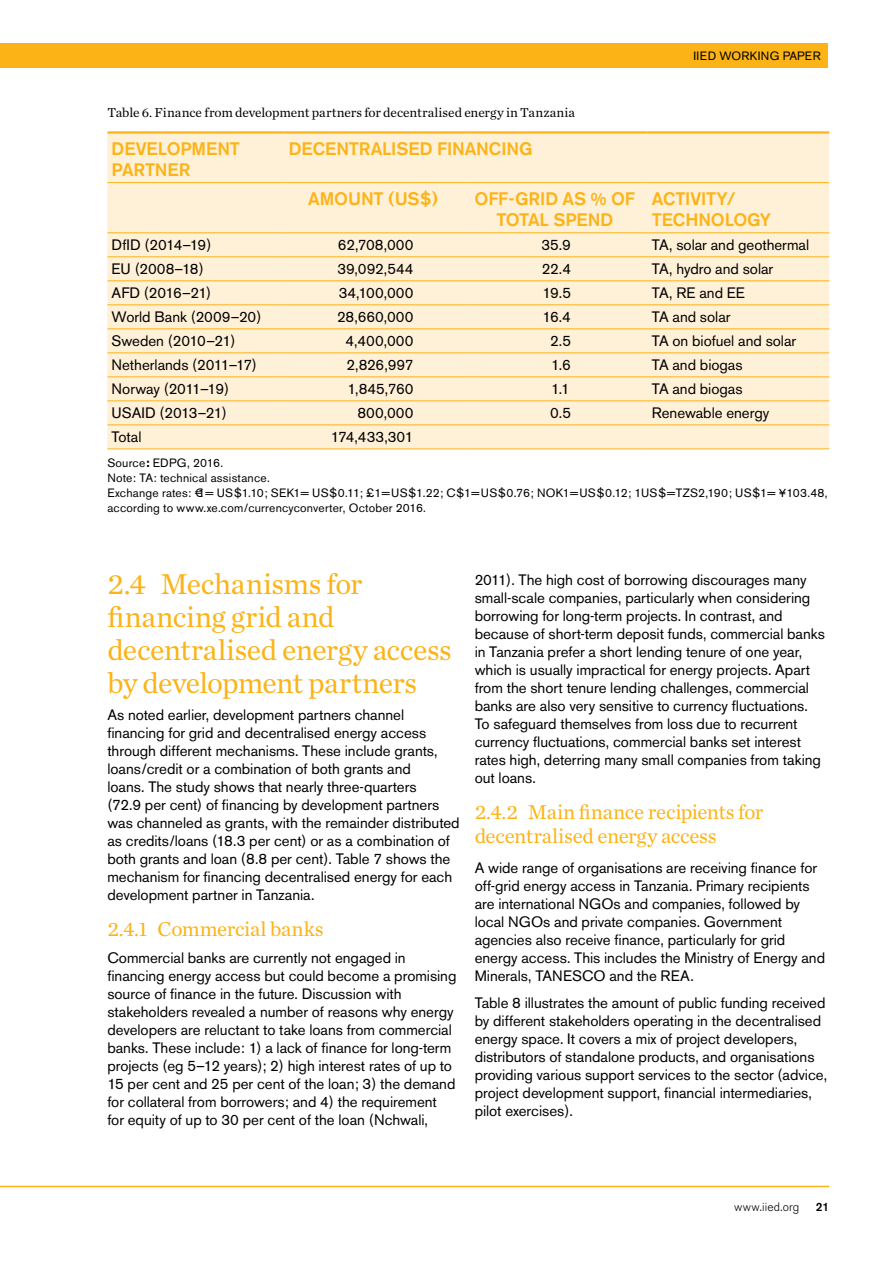
<style>
.page{position:relative;width:893px;height:1263px;background:#fff}
.page>*{position:absolute;margin:0;border:0;box-sizing:border-box;transform-origin:0 0}
.t1{font:30px/33px "Chronicle Text G1";letter-spacing:-.015em;color:#fcb316}
.t2{font:21px/24px "Chronicle Text G1";letter-spacing:-.015em;color:#fcb316}
.t3{font:500 18px/21px "Akzidenz Grotesk BE";letter-spacing:-.005em;color:#fcb316}
.t4{font:15px/18px "Akzidenz Grotesk BE";color:#000}
.t5{font:15px "Akzidenz Grotesk BE";letter-spacing:-.03em;color:#000}
.t6{font:15px "Akzidenz Grotesk BE";letter-spacing:-.02em;color:#000}
.t7{font:13.5px "Chronicle Text G1";color:#000}
.t8{font:12px/15px "Akzidenz Grotesk BE";letter-spacing:.02em;color:#000}
.t9{font:300 12px "Akzidenz Grotesk BE";letter-spacing:.015em;color:#000}
.t10{font:500 12px "Akzidenz Grotesk BE";color:#000}
.s1{font-weight:700}
</style>
<div class="page">
<div style="left:0;top:43px;width:828px;height:24px;background:#fcb316"></div>
<hr style="left:0;top:1186px;width:829px;height:1px;background:#fcb316">
<div style="left:107px;top:134px;width:722px;height:314px;background:#fff0d8"></div>
<hr style="left:107px;top:182px;width:178px;height:1px;background:#fcb316">
<hr style="left:285px;top:182px;width:181px;height:1px;background:#fcb316">
<hr style="left:466px;top:182px;width:182px;height:1px;background:#fcb316">
<hr style="left:648px;top:182px;width:181px;height:1px;background:#fcb316">
<hr style="left:107px;top:256px;width:178px;height:1px;background:#fcb316">
<hr style="left:285px;top:256px;width:181px;height:1px;background:#fcb316">
<hr style="left:466px;top:256px;width:182px;height:1px;background:#fcb316">
<hr style="left:648px;top:256px;width:181px;height:1px;background:#fcb316">
<hr style="left:107px;top:280px;width:178px;height:1px;background:#fcb316">
<hr style="left:285px;top:280px;width:181px;height:1px;background:#fcb316">
<hr style="left:466px;top:280px;width:182px;height:1px;background:#fcb316">
<hr style="left:648px;top:280px;width:181px;height:1px;background:#fcb316">
<hr style="left:107px;top:304px;width:178px;height:1px;background:#fcb316">
<hr style="left:285px;top:304px;width:181px;height:1px;background:#fcb316">
<hr style="left:466px;top:304px;width:182px;height:1px;background:#fcb316">
<hr style="left:648px;top:304px;width:181px;height:1px;background:#fcb316">
<hr style="left:107px;top:328px;width:178px;height:1px;background:#fcb316">
<hr style="left:285px;top:328px;width:181px;height:1px;background:#fcb316">
<hr style="left:466px;top:328px;width:182px;height:1px;background:#fcb316">
<hr style="left:648px;top:328px;width:181px;height:1px;background:#fcb316">
<hr style="left:107px;top:352px;width:178px;height:1px;background:#fcb316">
<hr style="left:285px;top:352px;width:181px;height:1px;background:#fcb316">
<hr style="left:466px;top:352px;width:182px;height:1px;background:#fcb316">
<hr style="left:648px;top:352px;width:181px;height:1px;background:#fcb316">
<hr style="left:107px;top:376px;width:178px;height:1px;background:#fcb316">
<hr style="left:285px;top:376px;width:181px;height:1px;background:#fcb316">
<hr style="left:466px;top:376px;width:182px;height:1px;background:#fcb316">
<hr style="left:648px;top:376px;width:181px;height:1px;background:#fcb316">
<hr style="left:107px;top:400px;width:178px;height:1px;background:#fcb316">
<hr style="left:285px;top:400px;width:181px;height:1px;background:#fcb316">
<hr style="left:466px;top:400px;width:182px;height:1px;background:#fcb316">
<hr style="left:648px;top:400px;width:181px;height:1px;background:#fcb316">
<hr style="left:107px;top:424px;width:178px;height:1px;background:#fcb316">
<hr style="left:285px;top:424px;width:181px;height:1px;background:#fcb316">
<hr style="left:466px;top:424px;width:182px;height:1px;background:#fcb316">
<hr style="left:648px;top:424px;width:181px;height:1px;background:#fcb316">
<hr style="left:107px;top:448px;width:178px;height:1px;background:#fcb316">
<hr style="left:285px;top:448px;width:181px;height:1px;background:#fcb316">
<hr style="left:466px;top:448px;width:182px;height:1px;background:#fcb316">
<hr style="left:648px;top:448px;width:181px;height:1px;background:#fcb316">
<hr style="left:107px;top:131px;width:178px;height:3px;background:#fcb316">
<hr style="left:285px;top:131px;width:181px;height:3px;background:#fcb316">
<hr style="left:466px;top:131px;width:182px;height:3px;background:#fcb316">
<hr style="left:648px;top:131px;width:181px;height:3px;background:#fcb316">
<hr style="left:107px;top:232px;width:178px;height:1px;background:#fcb316">
<hr style="left:285px;top:232px;width:181px;height:1px;background:#fcb316">
<hr style="left:466px;top:232px;width:182px;height:1px;background:#fcb316">
<hr style="left:648px;top:232px;width:181px;height:1px;background:#fcb316">
<p class="t8" style="left:693px;top:48px;width:129px">IIED Working paper</p>
<p class="t7" style="left:107px;top:102px;width:469px">Table 6. Finance from development partners for decentralised energy in Tanzania</p>
<p class="t3" style="left:112px;top:138px;width:130px">DEVELOPMENT<br>PARTNER</p>
<p class="t3" style="left:289px;top:138px;width:245px">DECENTRALISED FI NANCI NG</p>
<p class="t3" style="left:308px;top:188px;width:131px">AMOUNT (US$)</p>
<p class="t3" style="left:475px;top:188px;width:12px">OFF</p>
<p class="t3" style="left:496px;top:188px;width:136px;text-indent:12px">-GRID AS % OF<br>TOTAL SPEND</p>
<p class="t3" style="left:652px;top:188px;width:121px">ACTIVITY/<br>TECHNOLOGY</p>
<p class="t4" style="left:112px;top:236px;width:101px">DfID (2014–19)</p>
<p class="t4" style="left:338px;top:236px;width:77px">62,708,000</p>
<p class="t4" style="left:541px;top:236px;width:31px">35.9</p>
<p class="t4" style="left:652px;top:236px;width:159px">TA, solar and geothermal</p>
<p class="t4" style="left:112px;top:260px;width:94px">EU (2008–18)</p>
<p class="t4" style="left:337px;top:260px;width:78px">39,092,544</p>
<p class="t4" style="left:542px;top:260px;width:31px">22.4</p>
<p class="t4" style="left:652px;top:260px;width:123px">TA, hydro and solar</p>
<p class="t5" style="left:112px;top:284px;width:101px">AFD (2016–21)</p>
<p class="t4" style="left:339px;top:284px;width:76px">34,100,000</p>
<p class="t4" style="left:543px;top:284px;width:30px">19.5</p>
<p class="t4" style="left:652px;top:284px;width:94px">TA, RE and EE</p>
<p class="t4" style="left:112px;top:308px;width:151px">World Bank (2009–20)</p>
<p class="t4" style="left:337px;top:308px;width:78px">28,660,000</p>
<p class="t4" style="left:542px;top:308px;width:30px">16.4</p>
<p class="t4" style="left:652px;top:308px;width:80px">TA and solar</p>
<p class="t4" style="left:112px;top:332px;width:125px">Sweden (2010–21)</p>
<p class="t4" style="left:345px;top:332px;width:70px">4,400,000</p>
<p class="t4" style="left:550px;top:332px;width:23px">2.5</p>
<p class="t4" style="left:652px;top:332px;width:146px">TA on biofuel and solar</p>
<p class="t4" style="left:112px;top:356px;width:147px">Netherlands (2011–17)</p>
<p class="t4" style="left:346px;top:356px;width:69px">2,826,997</p>
<p class="t4" style="left:551px;top:356px;width:21px">1.6</p>
<p class="t4" style="left:652px;top:356px;width:92px">TA and biogas</p>
<p class="t4" style="left:112px;top:380px;width:119px">Norway (2011–19)</p>
<p class="t4" style="left:347px;top:380px;width:68px">1,845,760</p>
<p class="t4" style="left:551px;top:380px;width:20px">1.1</p>
<p class="t4" style="left:652px;top:380px;width:92px">TA and biogas</p>
<p class="t4" style="left:112px;top:404px;width:117px">USAID (2013–21)</p>
<p class="t4" style="left:357px;top:404px;width:58px">800,000</p>
<p class="t4" style="left:550px;top:404px;width:22px">0.5</p>
<p class="t4" style="left:652px;top:404px;width:119px">Renewable energy</p>
<p class="t4" style="left:112px;top:428px;width:32px">Total</p>
<p class="t6" style="left:331px;top:428px;width:84px">174,433,301</p>
<p class="t8" style="left:107px;top:456px;width:722px">Source<span class="s1">:</span> EDPG, 2016.<br>Note: TA: technical assistance.<br>Exchange rates: €1= US$1.10; SEK1= US$0.11; £1=US$1.22; C$1=US$0.76; NOK1=US$0.12; 1US$=TZS2,190; US$1= ¥103.48, according to www.xe.com/currencyconverter, October 2016.</p>
<h1 class="t1" style="left:107px;top:566px;width:346px">2.4 Mechanisms for financing grid and decentralised energy access by development partners</h1>
<p class="t4" style="left:107px;top:706px;width:354px">As noted earlier, development partners channel financing for grid and decentralised energy access through different mechanisms. These include grants, loans/credit or a combination of both grants and<br>loans. The study shows that nearly three-quarters<br>(72.9 per cent) of financing by development partners was channeled as grants, with the remainder distributed as credits/loans (18.3 per cent) or as a combination of both grants and loan (8.8 per cent). Table 7 shows the mechanism for financing decentralised energy for each development partner in Tanzania.</p>
<h2 class="t2" style="left:107px;top:916px;width:218px">2.4.1 Commercial banks</h2>
<p class="t4" style="left:107px;top:949px;width:351px">Commercial banks are currently not engaged in financing energy access but could become a promising source of finance in the future. Discussion with stakeholders revealed a number of reasons why energy developers are reluctant to take loans from commercial banks. These include: 1) a lack of finance for long-term projects (eg 5–12 years); 2) high interest rates of up to 15 per cent and 25 per cent of the loan; 3) the demand for collateral from borrowers; and 4) the requirement for equity of up to 30 per cent of the loan (Nchwali,</p>
<p class="t4" style="left:475px;top:571px;width:352px">2011). The high cost of borrowing discourages many small-scale companies, particularly when considering borrowing for long-term projects. In contrast, and because of short-term deposit funds, commercial banks in Tanzania prefer a short lending tenure of one year, which is usually impractical for energy projects. Apart from the short tenure lending challenges, commercial banks are also very sensitive to currency fluctuations.<br>To safeguard themselves from loss due to recurrent currency fluctuations, commercial banks set interest rates high, deterring many small companies from taking out loans.</p>
<h2 class="t2" style="left:475px;top:799px;width:290px">2.4.2 Main finance recipients for decentralised energy access</h2>
<p class="t4" style="left:475px;top:859px;width:352px">A wide range of organisations are receiving finance for off-grid energy access in Tanzania. Primary recipients are international NGOs and companies, followed by local NGOs and private companies. Government agencies also receive finance, particularly for grid energy access. This includes the Ministry of Energy and Minerals, TANESCO and the REA.</p>
<p class="t4" style="left:475px;top:994px;width:354px">Table 8 illustrates the amount of public funding received by different stakeholders operating in the decentralised energy space. It covers a mix of project developers, distributors of standalone products, and organisations providing various support services to the sector (advice, project development support, financial intermediaries, pilot exercises).</p>
<p class="t9" style="left:734px;top:1200px;width:67px">www.iied.org</p>
<p class="t10" style="left:816px;top:1199px;width:15px">21</p>
</div>
